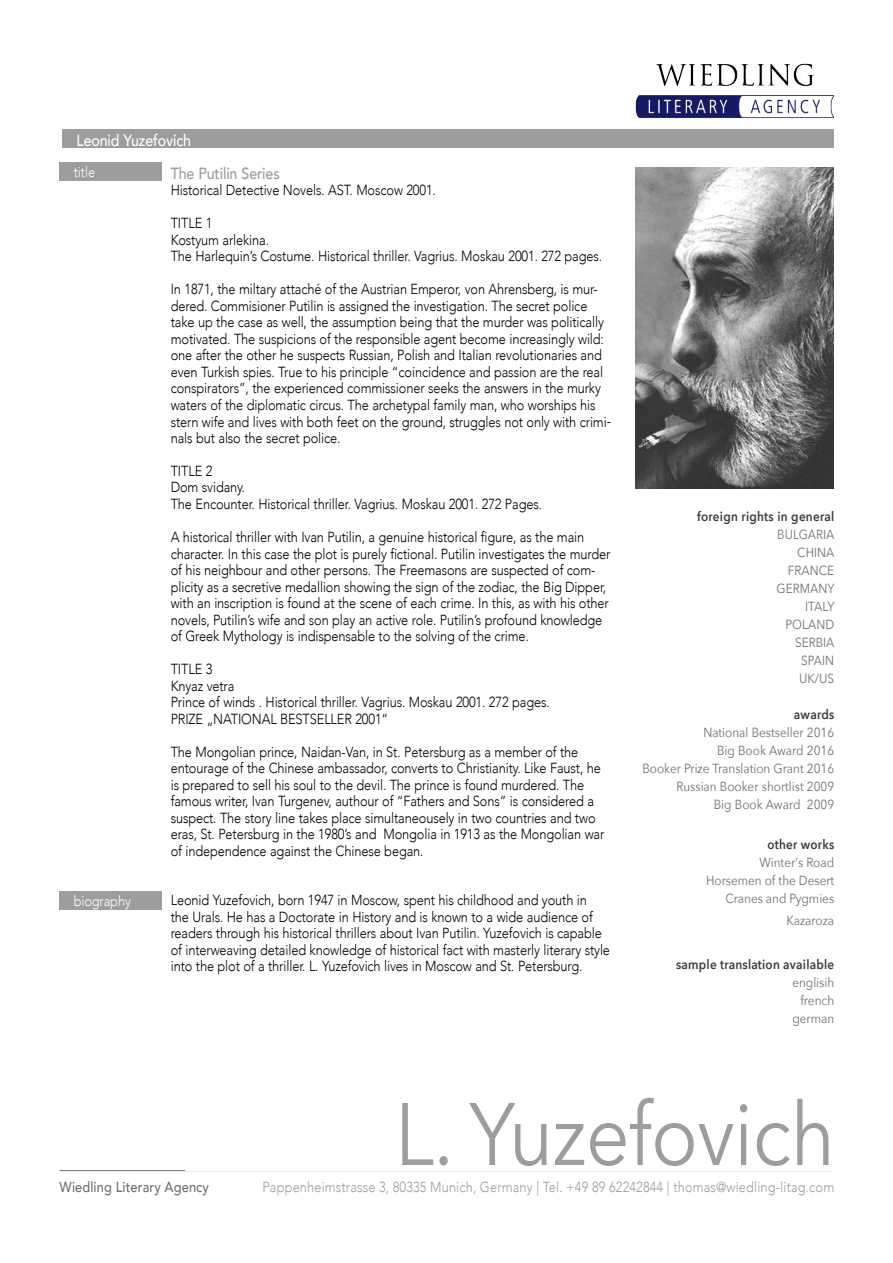
<style>
.page{position:relative;width:893px;height:1263px;background:#fff}
.page>*{position:absolute;margin:0;border:0;box-sizing:border-box;transform-origin:0 0}
.t1{font:87.45px "Avenir Next";letter-spacing:-.01em;color:#9d9d9c;scale:.88 1}
.t2{font:500 16.2px "Avenir";letter-spacing:-.01em;color:#fff;scale:.88 1}
.t3{font:500 16.2px "Avenir";letter-spacing:-.01em;color:#9d9d9c;scale:.88 1}
.t4{font:300 14.55px/16.5px "Avenir";letter-spacing:-.01em;color:#000;scale:.88 1}
.t5{font:300 14.55px "Avenir";letter-spacing:.01em;color:#9d9d9c;scale:.88 1}
.t6{font:500 14.55px "Avenir";letter-spacing:.01em;color:#706f6f;scale:.88 1}
.t7{font:300 14.55px "Avenir";letter-spacing:-.01em;color:#fff;scale:.88 1}
.t8{font:13.2px/18px "Avenir Next";color:#706f6f;text-align:right;scale:.89 1}
.t9{font:600 13.2px "Avenir Next";letter-spacing:.02em;color:#3c3c3b;scale:.89 1}
</style>
<div class="page">
<img style="left:635px;top:63px;width:198px;height:55px">
<hr style="left:60px;top:1170px;width:773px;height:1px;background:#706f6f">
<div style="left:62px;top:129px;width:771px;height:19px;background:#9d9d9c"></div>
<div style="left:60px;top:891px;width:102px;height:19px;background:#9d9d9c"></div>
<div style="left:60px;top:162px;width:102px;height:19px;background:#9d9d9c"></div>
<img style="left:636px;top:168px;width:197px;height:320px">
<div style="left:185px;top:1082px;width:651px;height:89px;background:#fff"></div>
<p class="t2" style="left:76px;top:126px;width:132px">Leonid Yuzefovich</p>
<p class="t7" style="left:74px;top:164px;width:26px">title</p>
<p class="t7" style="left:74px;top:892px;width:66px">biography</p>
<p class="t3" style="left:171px;top:159px;width:125px">The Putilin Series</p>
<p class="t4" style="left:171px;top:182px;width:303px">Historical Detective Novels. AST. Moscow 2001.</p>
<p class="t4" style="left:171px;top:215px;width:492px">TITLE 1<br>Kostyum arlekina.<br>The Harlequin’s Costume. Historical thriller. Vagrius. Moskau 2001. 272 pages.</p>
<p class="t4" style="left:171px;top:281px;width:502px">In 1871, the miltary attaché of the Austrian Emperor, von Ahrensberg, is mur&shy;dered. Commisioner Putilin is assigned the investigation. The secret police take up the case as well, the assumption being that the murder was politically motivated. The suspicions of the responsible agent become increasingly wild: one after the other he suspects Russian, Polish and Italian revolutionaries and even Turkish spies. True to his principle “coincidence and passion are the real conspirators”, the experienced commissioner seeks the answers in the murky waters of the diplomatic circus. The archetypal family man, who worships his stern wife and lives with both feet on the ground, struggles not only with crimi&shy;nals but also the secret police.</p>
<p class="t4" style="left:171px;top:463px;width:423px">TITLE 2<br>Dom svidany.<br>The Encounter. Historical thriller. Vagrius. Moskau 2001. 272 Pages.</p>
<p class="t4" style="left:171px;top:529px;width:501px">A historical thriller with Ivan Putilin, a genuine historical figure, as the main character. In this case the plot is purely fictional. Putilin investigates the murder of his neighbour and other persons. The Freemasons are suspected of com&shy;plicity as a secretive medallion showing the sign of the zodiac, the Big Dipper, with an inscription is found at the scene of each crime. In this, as with his other novels, Putilin’s wife and son play an active role. Putilin’s profound knowledge of Greek Mythology is indispensable to the solving of the crime.</p>
<p class="t4" style="left:171px;top:661px;width:432px">TITLE 3<br>Knyaz vetra<br>Prince of winds . Historical thriller. Vagrius. Moskau 2001. 272 pages.<br>PRIZE „NATIONAL BESTSELLER 2001“</p>
<p class="t4" style="left:171px;top:743px;width:494px">The Mongolian prince, Naidan-Van, in St. Petersburg as a member of the entourage of the Chinese ambassador, converts to Christianity. Like Faust, he is prepared to sell his soul to the devil. The prince is found murdered. The famous writer, Ivan Turgenev, authour of “Fathers and Sons” is considered a suspect. The story line takes place simultaneousely in two countries and two eras, St. Petersburg in the 1980’s and Mongolia in 1913 as the Mongolian war of independence against the Chinese began.</p>
<p class="t4" style="left:171px;top:892px;width:501px">Leonid Yuzefovich, born 1947 in Moscow, spent his childhood and youth in<br>the Urals. He has a Doctorate in History and is known to a wide audience of readers through his historical thrillers about Ivan Putilin. Yuzefovich is capable of interweaving detailed knowledge of historical fact with masterly literary style into the plot of a thriller. L. Yuzefovich lives in Moscow and St. Petersburg.</p>
<p class="t9" style="left:697px;top:505px;width:155px">foreign rights in general</p>
<p class="t8" style="left:777px;top:525px;width:67px">BULGARIA<br>CHINA<br>FRANCE<br>GERMANY<br>ITALY<br>POLAND<br>SERBIA<br>SPAIN<br>UK/US</p>
<p class="t9" style="left:794px;top:703px;width:47px">awards</p>
<p class="t8" style="left:642px;top:723px;width:217px">National Bestseller 2016<br>Big Book Award 2016<br>Booker Prize Translation Grant 2016<br>Russian Booker shortlist 2009<br>Big Book Award 2009</p>
<p class="t9" style="left:767px;top:833px;width:77px">other works</p>
<p class="t8" style="left:706px;top:853px;width:146px">Winter‘s Road<br>Horsemen of the Desert<br>Cranes and Pygmies</p>
<p class="t8" style="left:787px;top:911px;width:55px">Kazaroza</p>
<p class="t9" style="left:676px;top:953px;width:179px">sample translation available</p>
<p class="t8" style="left:792px;top:973px;width:49px">englisih french german</p>
<h1 class="t1" style="left:395px;top:1061px;width:501px">L. Yuzefovich</h1>
<p class="t6" style="left:60px;top:1174px;width:171px">Wiedling Literary Agency</p>
<p class="t5" style="left:262px;top:1178px;width:651px">Pappenheimstrasse 3, 80335 Munich, Germany | Tel. +49 89 62242844 | thomas@wiedling-litag.com</p>
</div>
